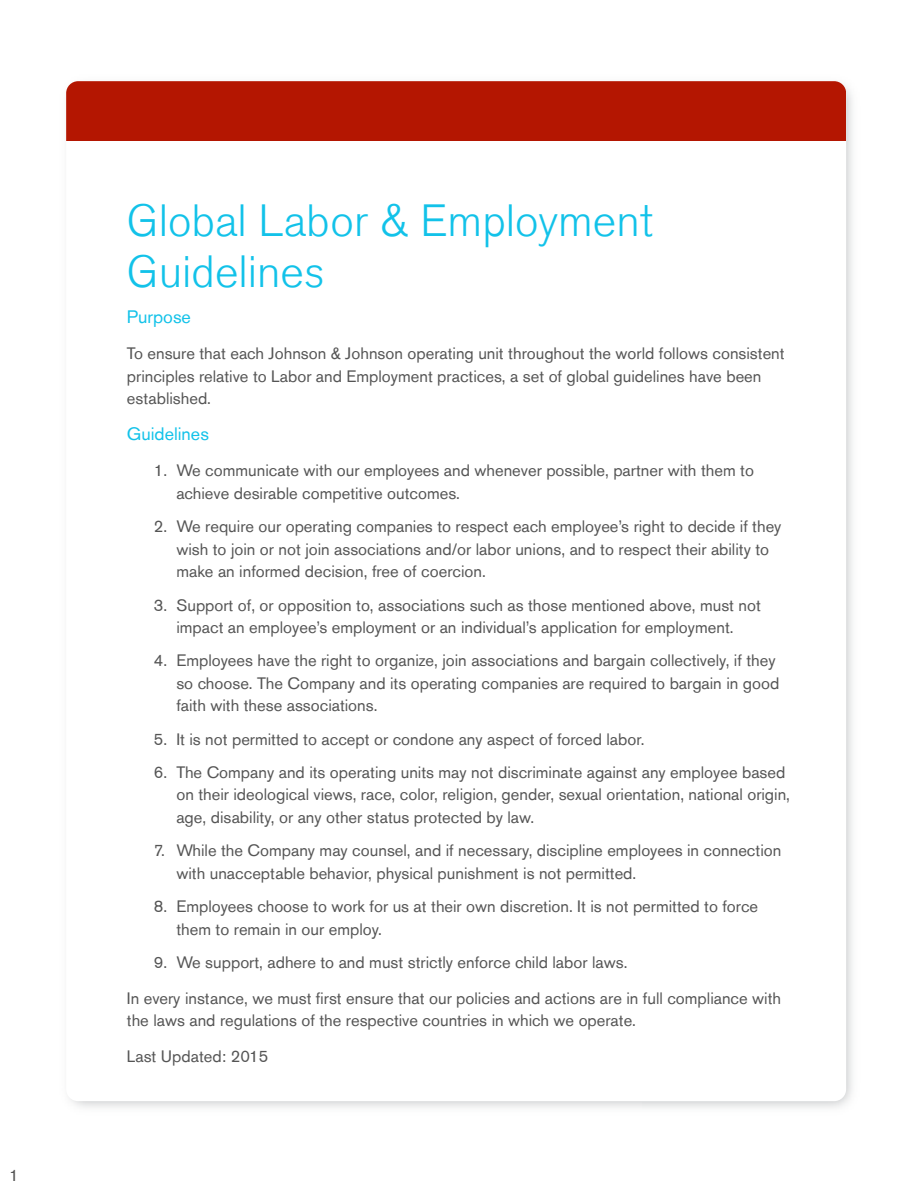
<style>
.page{position:relative;width:918px;height:1188px;background:#fff}
.page>*{position:absolute;margin:0;border:0;box-sizing:border-box;transform-origin:0 0}
.t1{font:300 45px/51px "Akzidenz Grotesk Std";color:#12c2e9}
.t2{font:18px "Akzidenz Grotesk Std";color:#12c2e9}
.t3{font:16.5px/22.5px "Akzidenz Grotesk Std";color:#555}
</style>
<div class="page">
<div style="left:66px;top:81px;width:780px;height:60px;background:#b41601"></div>
<p class="t3" style="left:9px;top:1163px;width:11px">1</p>
<h1 class="t1" style="left:127px;top:196px;width:528px">Global Labor &amp; Employment<br>Guidelines</h1>
<p class="t2" style="left:127px;top:306px;width:66px">Purpose</p>
<p class="t3" style="left:127px;top:342px;width:659px">To ensure that each Johnson &amp; Johnson operating unit throughout the world follows consistent principles relative to Labor and Employment practices, a set of global guidelines have been established.</p>
<p class="t2" style="left:127px;top:423px;width:84px">Guidelines</p>
<p class="t3" style="left:176px;top:459px;width:579px;text-indent:-23px">1. We communicate with our employees and whenever possible, partner with them to achieve desirable competitive outcomes.</p>
<p class="t3" style="left:176px;top:515px;width:607px;text-indent:-23px">2. We require our operating companies to respect each employee’s right to decide if they wish to join or not join associations and/or labor unions, and to respect their ability to make an informed decision, free of coercion.</p>
<p class="t3" style="left:154px;top:593px;width:608px;text-align:center">3. Support of, or opposition to, associations such as those mentioned above, must not impact an employee’s employment or an individual’s application for employment.</p>
<p class="t3" style="left:176px;top:649px;width:604px;text-indent:-23px">4. Employees have the right to organize, join associations and bargain collectively, if they so choose. The Company and its operating companies are required to bargain in good faith with these associations.</p>
<p class="t3" style="left:154px;top:728px;width:492px">5. It is not permitted to accept or condone any aspect of forced labor.</p>
<p class="t3" style="left:176px;top:761px;width:615px;text-indent:-23px">6. The Company and its operating units may not discriminate against any employee based on their ideological views, race, color, religion, gender, sexual orientation, national origin, age, disability, or any other status protected by law.</p>
<p class="t3" style="left:176px;top:839px;width:606px;text-indent:-23px">7. While the Company may counsel, and if necessary, discipline employees in connection with unacceptable behavior, physical punishment is not permitted.</p>
<p class="t3" style="left:176px;top:895px;width:583px;text-indent:-23px">8. Employees choose to work for us at their own discretion. It is not permitted to force them to remain in our employ.</p>
<p class="t3" style="left:127px;top:944px;width:656px;line-height:36px;text-indent:27px">9. We support, adhere to and must strictly enforce child labor laws.<br>In every instance, we must first ensure that our policies and actions are in full compliance with</p>
<p class="t3" style="left:127px;top:1002px;width:511px;line-height:36px">the laws and regulations of the respective countries in which we operate.<br>Last Updated: 2015</p>
</div>
